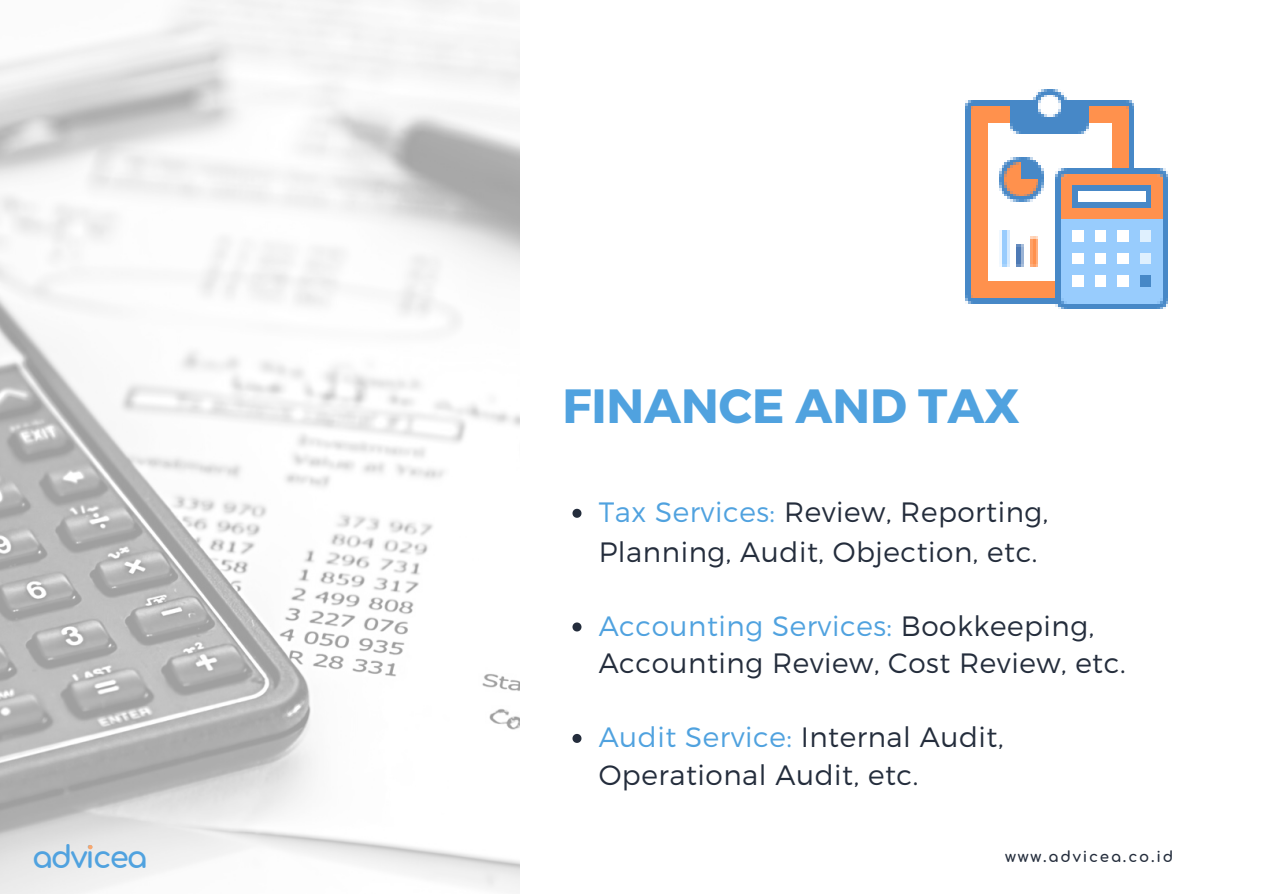
<style>
.page{position:relative;width:1263px;height:894px;background:#fff}
.page>*{position:absolute;margin:0;border:0;box-sizing:border-box;transform-origin:0 0}
.t1{font:700 48px "Montserrat";color:#50a2df}
.t2{font:700 30.75px "Comfortaa";letter-spacing:-.06em;color:#50a2df}
.t3{font:300 27.9px/37px "Montserrat";letter-spacing:.02em;color:#242d3c}
.t4{font:700 15px "Comfortaa";letter-spacing:.12em;color:#242d3c}
.s1{color:#50a2df}
</style>
<div class="page">
<img style="left:0;top:0;width:519px;height:893px">
<img style="left:965px;top:89px;width:203px;height:220px">
<svg style="left:88px;top:844px;width:5px;height:5px"></svg>
<svg style="left:572px;top:508px;width:9px;height:9px"></svg>
<svg style="left:572px;top:622px;width:9px;height:9px"></svg>
<svg style="left:572px;top:733px;width:9px;height:9px"></svg>
<p class="t2" style="left:32px;top:840px;width:117px">advicea</p>
<h1 class="t1" style="left:562px;top:375px;width:459px">FINANCE AND TAX</h1>
<p class="t3" style="left:599px;top:491px;width:451px;line-height:39.3px"><span class="s1">Tax Services:</span> Review, Reporting,<br>Planning, Audit, Objection, etc.</p>
<p class="t3" style="left:599px;top:606px;width:528px"><span class="s1">Accounting Services:</span> Bookkeeping,<br>Accounting Review, Cost Review, etc.</p>
<p class="t3" style="left:599px;top:717px;width:406px"><span class="s1">Audit Service:</span> Internal Audit,<br>Operational Audit, etc.</p>
<p class="t4" style="left:1005px;top:848px;width:170px">www.advicea.co.id</p>
</div>
